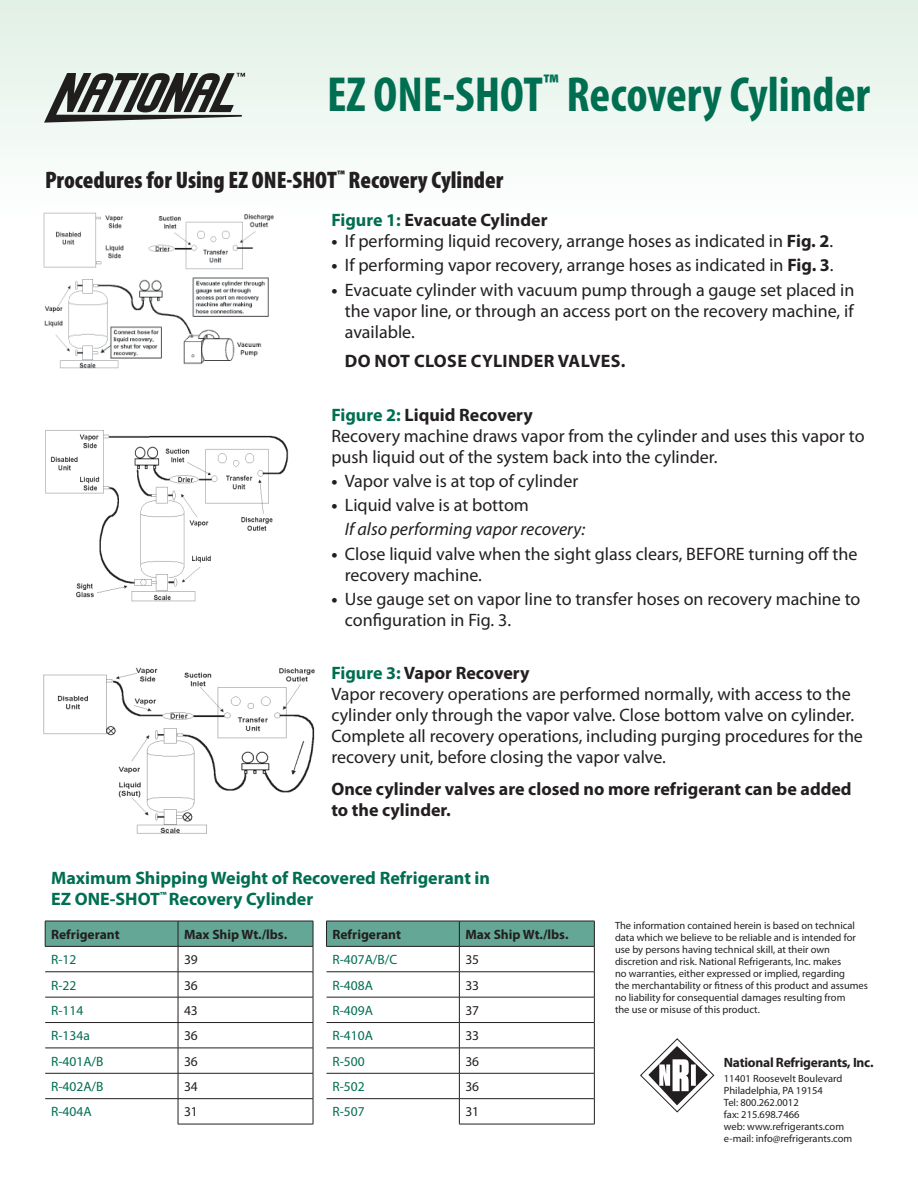
<style>
.page{position:relative;width:918px;height:1188px;background:#fff}
.page>*{position:absolute;margin:0;border:0;box-sizing:border-box;transform-origin:0 0}
.t1{font:700 condensed 49.5px "Myriad Pro";color:#006e51}
.t2{font:900 condensed 24px "Myriad Pro";color:#231f20}
.t3{font:18px/21px "Myriad Pro";color:#231f20}
.t4{font:700 18px/21px "Myriad Pro";color:#231f20}
.t5{font:700 18px/21px "Myriad Pro";color:#006e51}
.t6{font:italic 18px "Myriad Pro";color:#231f20}
.t7{font:700 18px "Myriad Pro";letter-spacing:.02em;color:#231f20}
.t8{font:13.5px "Myriad Pro";color:#006e51}
._2Body{font:700 13.5px "Myriad Pro";color:#231f20}
.t9{font:13.5px "Myriad Pro";color:#231f20}
._2Body-2{font:700 13.5px "Myriad Pro";letter-spacing:-.02em;color:#231f20}
._2Body-3{font:10.5px/12px "Myriad Pro";color:#231f20}
.s1{color:#006e51}
.s2{font-weight:700}
</style>
<div class="page">
<div style="left:0;top:0;width:918px;height:218px;background:linear-gradient(to bottom,#e0f0e5,#fefffe)"></div>
<img style="left:39px;top:208px;width:239px;height:161px">
<img style="left:43px;top:667px;width:272px;height:167px">
<img style="left:45px;top:430px;width:244px;height:172px">
<svg style="left:45px;top:921px;width:269px;height:203px"></svg>
<svg style="left:326px;top:921px;width:269px;height:203px"></svg>
<hr style="left:178px;top:1124px;width:135px;height:1px;background:#231f20">
<hr style="left:459px;top:1124px;width:136px;height:1px;background:#231f20">
<svg style="left:640px;top:1039px;width:74px;height:73px"></svg>
<svg style="left:44px;top:73px;width:201px;height:50px;background:#7e817f"></svg>
<p class="t1" style="left:327px;top:63px;width:545px">EZ ONE-SHOT<sup>™</sup> Recovery Cylinder</p>
<p class="t2" style="left:45px;top:166px;width:460px">Procedures for Using EZ ONE-SHOT<sup>™</sup> Recovery Cylinder</p>
<p class="t4" style="left:331px;top:209px;width:218px"><span class="s1">Figure 1:</span> Evacuate Cylinder</p>
<p class="t3" style="left:331px;top:230px;width:503px"><span class="s2">•</span> If performing liquid recovery, arrange hoses as indicated in <span class="s2">Fig. 2</span>.</p>
<p class="t3" style="left:331px;top:254px;width:504px"><span class="s2">•</span> If performing vapor recovery, arrange hoses as indicated in <span class="s2">Fig. 3</span>.</p>
<p class="t3" style="left:345px;top:279px;width:511px;text-align:justify;text-indent:-14px"><span class="s2">•</span> Evacuate cylinder with vacuum pump through a gauge set placed in the vapor line, or through an access port on the recovery machine, if available.</p>
<p class="t7" style="left:345px;top:349px;width:282px">DO NOT CLOSE CYLINDER VALVES.</p>
<p class="t4" style="left:331px;top:403px;width:203px"><span class="s1">Figure 2:</span> Liquid Recovery</p>
<p class="t3" style="left:331px;top:425px;width:535px">Recovery machine draws vapor from the cylinder and uses this vapor to push liquid out of the system back into the cylinder.</p>
<p class="t3" style="left:331px;top:470px;width:248px"><span class="s2">•</span> Vapor valve is at top of cylinder</p>
<p class="t3" style="left:331px;top:494px;width:199px"><span class="s2">•</span> Liquid valve is at bottom</p>
<p class="t6" style="left:345px;top:518px;width:242px">If also performing vapor recovery:</p>
<p class="t3" style="left:345px;top:543px;width:514px;text-indent:-14px"><span class="s2">•</span> Close liquid valve when the sight glass clears, BEFORE turning off the recovery machine.</p>
<p class="t3" style="left:345px;top:588px;width:517px;text-indent:-14px"><span class="s2">•</span> Use gauge set on vapor line to transfer hoses on recovery machine to configuration in Fig. 3.</p>
<p class="t4" style="left:331px;top:662px;width:200px"><span class="s1">Figure 3:</span> Vapor Recovery</p>
<p class="t3" style="left:331px;top:683px;width:524px">Vapor recovery operations are performed normally, with access to the cylinder only through the vapor valve. Close bottom valve on cylinder.</p>
<p class="t3" style="left:331px;top:725px;width:533px">Complete all recovery operations, including purging procedures for the recovery unit, before closing the vapor valve.</p>
<p class="t4" style="left:331px;top:778px;width:522px">Once cylinder valves are closed no more refrigerant can be added to the cylinder.</p>
<p class="t5" style="left:51px;top:866px;width:440px">Maximum Shipping Weight of Recovered Refrigerant in<br>EZ ONE-SHOT<sup>™</sup> Recovery Cylinder</p>
<p class="_2Body" style="left:51px;top:925px;width:70px">Refrigerant</p>
<p class="_2Body" style="left:184px;top:925px;width:105px">Max Ship Wt./lbs.</p>
<p class="_2Body" style="left:333px;top:925px;width:70px">Refrigerant</p>
<p class="_2Body" style="left:465px;top:925px;width:105px">Max Ship Wt./lbs.</p>
<p class="t8" style="left:51px;top:951px;width:27px">R-12</p>
<p class="t9" style="left:184px;top:951px;width:15px">39</p>
<p class="t8" style="left:333px;top:951px;width:66px">R-407A/B/C</p>
<p class="t9" style="left:465px;top:951px;width:15px">35</p>
<p class="t8" style="left:51px;top:977px;width:27px">R-22</p>
<p class="t9" style="left:184px;top:977px;width:15px">36</p>
<p class="t8" style="left:333px;top:977px;width:42px">R-408A</p>
<p class="t9" style="left:465px;top:977px;width:15px">33</p>
<p class="t8" style="left:51px;top:1002px;width:34px">R-114</p>
<p class="t9" style="left:184px;top:1002px;width:15px">43</p>
<p class="t8" style="left:333px;top:1002px;width:42px">R-409A</p>
<p class="t9" style="left:465px;top:1002px;width:15px">37</p>
<p class="t8" style="left:51px;top:1027px;width:40px">R-134a</p>
<p class="t9" style="left:184px;top:1027px;width:15px">36</p>
<p class="t8" style="left:333px;top:1027px;width:42px">R-410A</p>
<p class="t9" style="left:465px;top:1027px;width:15px">33</p>
<p class="t8" style="left:51px;top:1053px;width:54px">R-401A/B</p>
<p class="t9" style="left:184px;top:1053px;width:15px">36</p>
<p class="t8" style="left:333px;top:1053px;width:34px">R-500</p>
<p class="t9" style="left:465px;top:1053px;width:15px">36</p>
<p class="t8" style="left:51px;top:1078px;width:54px">R-402A/B</p>
<p class="t9" style="left:184px;top:1078px;width:15px">34</p>
<p class="t8" style="left:333px;top:1078px;width:34px">R-502</p>
<p class="t9" style="left:465px;top:1078px;width:15px">36</p>
<p class="t8" style="left:51px;top:1104px;width:42px">R-404A</p>
<p class="t9" style="left:184px;top:1104px;width:15px">31</p>
<p class="t8" style="left:333px;top:1104px;width:34px">R-507</p>
<p class="t9" style="left:465px;top:1104px;width:15px">31</p>
<p class="_2Body-3" style="left:615px;top:919px;width:255px">The information contained herein is based on technical data which we believe to be reliable and is intended for use by persons having technical skill, at their own discretion and risk. National Refrigerants, Inc. makes<br>no warranties, either expressed or implied, regarding<br>the merchantability or fitness of this product and assumes no liability for consequential damages resulting from<br>the use or misuse of this product.</p>
<p class="_2Body-2" style="left:724px;top:1054px;width:151px">National Refrigerants, Inc.</p>
<p class="_2Body-3" style="left:724px;top:1072px;width:130px">11401 Roosevelt Boulevard<br>Philadelphia, PA 19154<br>Tel: 800.262.0012<br>fax: 215.698.7466<br>web: www.refrigerants.com e-mail: info@refrigerants.com</p>
</div>
